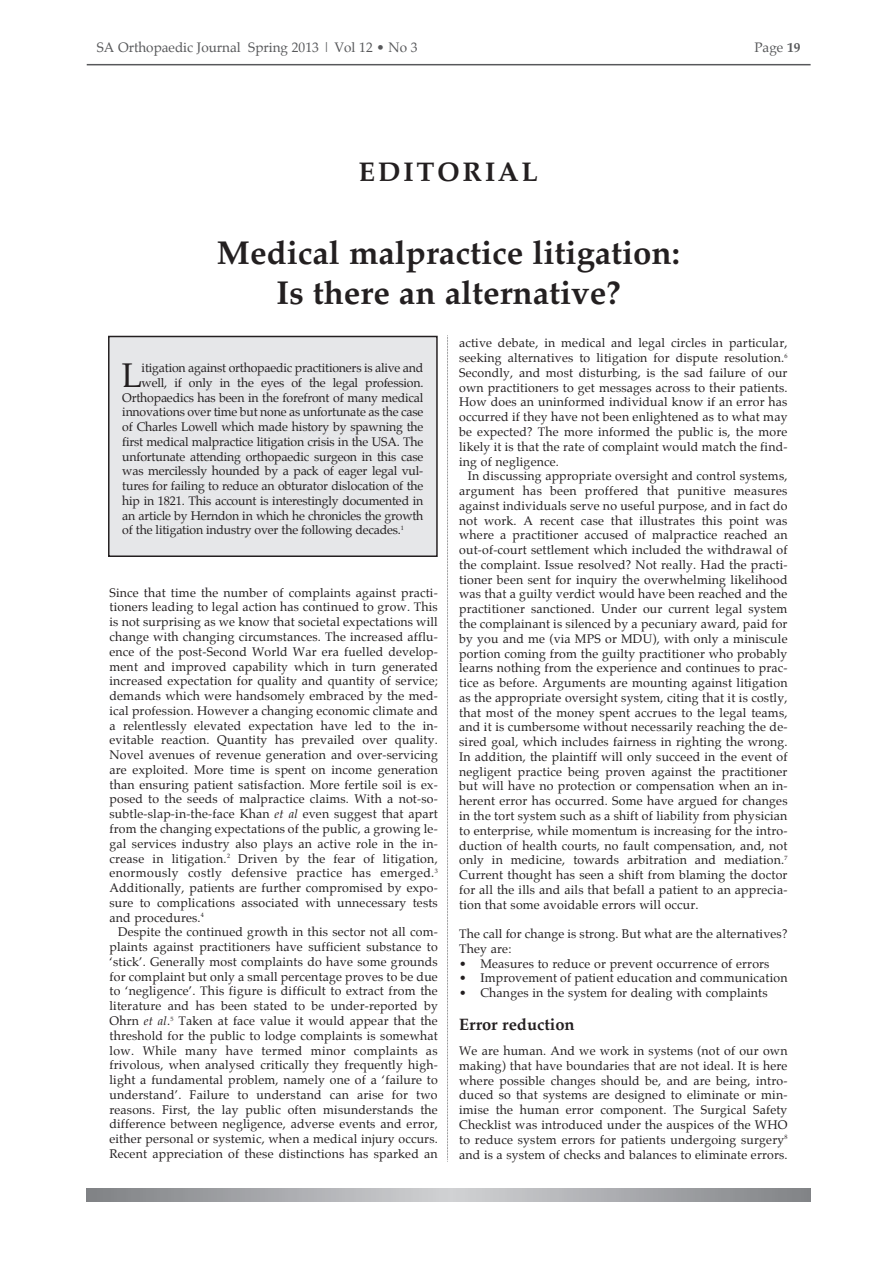
<style>
.page{position:relative;width:893px;height:1265px;background:#fff}
.page>*{position:absolute;margin:0;border:0;box-sizing:border-box;transform-origin:0 0}
.t1{font:33.6px "Palatino";color:#231f20}
.t2{font:700 33px/39.6px "Palatino";color:#231f20;text-align:center}
.t3{font:700 27px "Palatino";letter-spacing:.1em;color:#231f20}
.t4{font:700 16.5px "Palatino";color:#231f20}
.t5{font:13.5px "Palatino";color:#57585a}
.t6{font:12.3px/14.7px "Palatino";letter-spacing:-.015em;color:#231f20;text-align:justify}
.t7{font:12.3px/14.7px "Palatino";letter-spacing:.015em;color:#231f20}
.s1{font-weight:700}
.s2{font-style:italic}
</style>
<div class="page">
<svg style="left:87px;top:1188px;width:722px;height:13px"></svg>
<hr style="left:87px;top:64px;width:723px;height:1px;background:#57585a">
<svg style="left:447px;top:335px;width:1px;height:826px"></svg>
<div style="left:109px;top:337px;width:327px;height:218px;background:#e6e7e9"></div>
<div style="left:108px;top:336px;width:329px;height:221px;border:2px solid #231f20"></div>
<p class="t5" style="left:97px;top:36px;width:322px">SA Orthopaedic Journal Spring 2013 | Vol 12 • No 3</p>
<p class="t5" style="left:754px;top:36px;width:48px">Page <span class="s1">19</span></p>
<h3 class="t3" style="left:359px;top:155px;width:181px">EDITORIAL</h3>
<h2 class="t2" style="left:217px;top:233px;width:464px">Medical malpractice litigation:<br>Is there an alternative?</h2>
<h1 class="t1" style="left:122px;top:347px;width:22px">L</h1>
<p class="t6" style="left:141px;top:360px;width:283px">itigation against orthopaedic practitioners is alive and</p>
<p class="t6" style="left:141px;top:375px;width:283px">well, if only in the eyes of the legal profession.</p>
<p class="t6" style="left:122px;top:390px;width:302px">Orthopaedics has been in the forefront of many medical</p>
<p class="t6" style="left:122px;top:404px;width:302px">innovations over time but none as unfortunate as the case</p>
<p class="t6" style="left:122px;top:419px;width:302px">of Charles Lowell which made history by spawning the</p>
<p class="t6" style="left:122px;top:434px;width:302px">first medical malpractice litigation crisis in the USA. The</p>
<p class="t6" style="left:122px;top:449px;width:302px">unfortunate attending orthopaedic surgeon in this case</p>
<p class="t6" style="left:122px;top:463px;width:302px">was mercilessly hounded by a pack of eager legal vul-</p>
<p class="t6" style="left:122px;top:478px;width:302px">tures for failing to reduce an obturator dislocation of the</p>
<p class="t6" style="left:122px;top:493px;width:302px">hip in 1821. This account is interestingly documented in</p>
<p class="t6" style="left:122px;top:508px;width:302px">an article by Herndon in which he chronicles the growth</p>
<p class="t6" style="left:122px;top:522px;width:283px">of the litigation industry over the following decades.<sup>1</sup></p>
<p class="t6" style="left:109px;top:585px;width:330px">Since that time the number of complaints against practi&shy;tioners leading to legal action has continued to grow. This is not surprising as we know that societal expectations will change with changing circumstances. The increased afflu&shy;ence of the post-Second World War era fuelled develop&shy;ment and improved capability which in turn generated increased expectation for quality and quantity of service; demands which were handsomely embraced by the med&shy;ical profession. However a changing economic climate and a relentlessly elevated expectation have led to the in&shy;evitable reaction. Quantity has prevailed over quality.<br>Novel avenues of revenue generation and over-servicing are exploited. More time is spent on income generation than ensuring patient satisfaction. More fertile soil is ex&shy;posed to the seeds of malpractice claims. With a not-so&shy;subtle-slap-in-the-face Khan <span class="s2">et al</span> even suggest that apart from the changing expectations of the public, a growing le&shy;gal services industry also plays an active role in the in&shy;crease in litigation.<sup>2</sup> Driven by the fear of litigation, enormously costly defensive practice has emerged.<sup>3<br></sup>Additionally, patients are further compromised by expo&shy;sure to complications associated with unnecessary tests and procedures.<sup>4</sup></p>
<p class="t6" style="left:109px;top:924px;width:330px;text-indent:9px">Despite the continued growth in this sector not all com&shy;plaints against practitioners have sufficient substance to ‘stick’. Generally most complaints do have some grounds for complaint but only a small percentage proves to be due to ‘negligence’. This figure is difficult to extract from the literature and has been stated to be under-reported by Ohrn <span class="s2">et al</span>.<sup>5</sup> Taken at face value it would appear that the threshold for the public to lodge complaints is somewhat low. While many have termed minor complaints as frivolous, when analysed critically they frequently high&shy;light a fundamental problem, namely one of a ‘failure to understand’. Failure to understand can arise for two reasons. First, the lay public often misunderstands the difference between negligence, adverse events and error, either personal or systemic, when a medical injury occurs.<br>Recent appreciation of these distinctions has sparked an</p>
<p class="t6" style="left:459px;top:336px;width:330px">active debate, in medical and legal circles in particular, seeking alternatives to litigation for dispute resolution.<sup>6<br></sup>Secondly, and most disturbing, is the sad failure of our own practitioners to get messages across to their patients.<br>How does an uninformed individual know if an error has occurred if they have not been enlightened as to what may be expected? The more informed the public is, the more likely it is that the rate of complaint would match the find&shy;ing of negligence.</p>
<p class="t6" style="left:459px;top:468px;width:330px;text-indent:8px">In discussing appropriate oversight and control systems, argument has been proffered that punitive measures against individuals serve no useful purpose, and in fact do not work. A recent case that illustrates this point was where a practitioner accused of malpractice reached an out-of-court settlement which included the withdrawal of the complaint. Issue resolved? Not really. Had the practi&shy;tioner been sent for inquiry the overwhelming likelihood was that a guilty verdict would have been reached and the practitioner sanctioned. Under our current legal system the complainant is silenced by a pecuniary award, paid for by you and me (via MPS or MDU), with only a miniscule portion coming from the guilty practitioner who probably learns nothing from the experience and continues to prac&shy;tice as before. Arguments are mounting against litigation as the appropriate oversight system, citing that it is costly, that most of the money spent accrues to the legal teams, and it is cumbersome without necessarily reaching the de&shy;sired goal, which includes fairness in righting the wrong.<br>In addition, the plaintiff will only succeed in the event of negligent practice being proven against the practitioner but will have no protection or compensation when an in&shy;herent error has occurred. Some have argued for changes in the tort system such as a shift of liability from physician to enterprise, while momentum is increasing for the intro&shy;duction of health courts, no fault compensation, and, not only in medicine, towards arbitration and mediation.<sup>7<br></sup>Current thought has seen a shift from blaming the doctor for all the ills and ails that befall a patient to an apprecia&shy;tion that some avoidable errors will occur.</p>
<p class="t7" style="left:459px;top:926px;width:329px">The call for change is strong. But what are the alternatives?<br>They are:</p>
<p class="t7" style="left:459px;top:955px;width:312px">• Measures to reduce or prevent occurrence of errors</p>
<p class="t7" style="left:459px;top:970px;width:330px">• Improvement of patient education and communication</p>
<p class="t7" style="left:459px;top:985px;width:310px">• Changes in the system for dealing with complaints</p>
<h3 class="t4" style="left:459px;top:1014px;width:117px">Error reduction</h3>
<p class="t6" style="left:459px;top:1043px;width:330px">We are human. And we work in systems (not of our own making) that have boundaries that are not ideal. It is here where possible changes should be, and are being, intro&shy;duced so that systems are designed to eliminate or min&shy;imise the human error component. The Surgical Safety Checklist was introduced under the auspices of the WHO to reduce system errors for patients undergoing surgery<sup>8 </sup>and is a system of checks and balances to eliminate errors.</p>
</div>
